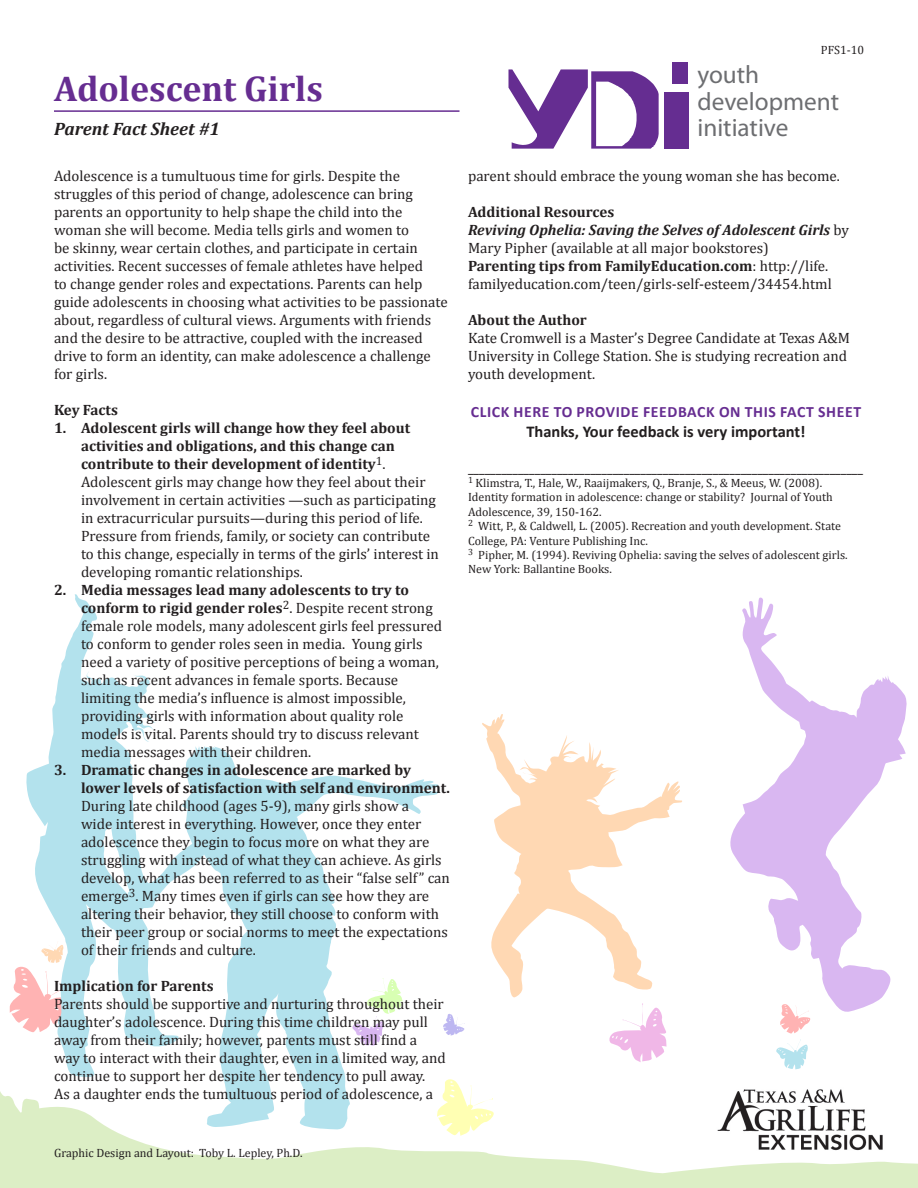
<style>
.page{position:relative;width:918px;height:1188px;background:#fff}
.page>*{position:absolute;margin:0;border:0;box-sizing:border-box;transform-origin:0 0}
.t1{font:700 36px "Cambria";color:#662d91}
.t2{font:25.2px/27px "Myriad Pro";color:#6d6e71}
.t3{font:italic 700 18px "Cambria";color:#231f20}
.t4{font:700 16.5px "Calibri";color:#231f20}
.t5{font:700 15.75px "Calibri";letter-spacing:.04em;color:#662d91}
.t6{font:15px/18px "Cambria";color:#231f20}
.t7{font:italic 700 15px/18px "Cambria";color:#231f20}
.t8{font:700 15px "Cambria";color:#231f20}
.t9{font:12px/14.4px "Cambria";color:#231f20}
.s1{font-weight:700}
.s2{font-weight:400;font-style:normal}
</style>
<div class="page">
<svg style="left:508px;top:69px;width:151px;height:80px"></svg>
<div style="left:664px;top:92px;width:25px;height:57px;background:#652d91"></div>
<div style="left:673px;top:62px;width:15px;height:22px;background:#652d91"></div>
<svg style="left:730px;top:597px;width:177px;height:415px"></svg>
<svg style="left:10px;top:966px;width:15px;height:63px"></svg>
<svg style="left:443px;top:1014px;width:22px;height:22px"></svg>
<svg style="left:609px;top:1003px;width:58px;height:59px"></svg>
<svg style="left:776px;top:1003px;width:36px;height:67px"></svg>
<svg style="left:482px;top:714px;width:200px;height:284px"></svg>
<svg style="left:25px;top:594px;width:414px;height:481px"></svg>
<svg style="left:0;top:1075px;width:918px;height:113px"></svg>
<hr style="left:54px;top:110px;width:406px;height:2px;background:#662d91">
<img style="left:717px;top:1088px;width:167px;height:63px">
<p class="t1" style="left:54px;top:64px;width:270px">Adolescent Girls</p>
<p class="t3" style="left:54px;top:116px;width:167px">Parent Fact Sheet #1</p>
<p class="t6" style="left:54px;top:167px;width:395px">Adolescence is a tumultuous time for girls. Despite the struggles of this period of change, adolescence can bring parents an opportunity to help shape the child into the woman she will become. Media tells girls and women to<br>be skinny, wear certain clothes, and participate in certain activities. Recent successes of female athletes have helped<br>to change gender roles and expectations. Parents can help guide adolescents in choosing what activities to be passionate about, regardless of cultural views. Arguments with friends and the desire to be attractive, coupled with the increased drive to form an identity, can make adolescence a challenge for girls.</p>
<p class="t8" style="left:54px;top:399px;width:65px">Key Facts</p>
<p class="t6" style="left:81px;top:419px;width:360px;text-indent:-27px"><span class="s1">1. Adolescent girls will change how they feel about activities and obligations, and this change can contribute to their development of identity</span><sup>1</sup>.<br>Adolescent girls may change how they feel about their involvement in certain activities —such as participating in extracurricular pursuits—during this period of life.<br>Pressure from friends, family, or society can contribute to this change, especially in terms of the girls’ interest in developing romantic relationships.</p>
<p class="t6" style="left:81px;top:581px;width:362px;text-indent:-27px"><span class="s1">2. Media messages lead many adolescents to try to conform to rigid gender roles</span><sup>2</sup>. Despite recent strong female role models, many adolescent girls feel pressured to conform to gender roles seen in media. Young girls need a variety of positive perceptions of being a woman, such as recent advances in female sports. Because limiting the media’s influence is almost impossible, providing girls with information about quality role models is vital. Parents should try to discuss relevant media messages with their children.</p>
<p class="t6" style="left:81px;top:761px;width:370px;text-indent:-27px"><span class="s1">3. Dramatic changes in adolescence are marked by lower levels of satisfaction with self and environment.<br></span>During late childhood (ages 5-9), many girls show a<br>wide interest in everything. However, once they enter adolescence they begin to focus more on what they are struggling with instead of what they can achieve. As girls develop, what has been referred to as their “false self” can emerge<sup>3</sup>. Many times even if girls can see how they are altering their behavior, they still choose to conform with their peer group or social norms to meet the expectations of their friends and culture.</p>
<p class="t8" style="left:54px;top:975px;width:161px">Implication for Parents</p>
<p class="t6" style="left:54px;top:995px;width:393px">Parents should be supportive and nurturing throughout their daughter’s adolescence. During this time children may pull away from their family; however, parents must still find a way to interact with their daughter, even in a limited way, and continue to support her despite her tendency to pull away.<br>As a daughter ends the tumultuous period of adolescence, a</p>
<p class="t9" style="left:821px;top:43px;width:45px">PFS1-10</p>
<h2 class="t2" style="left:697px;top:60px;width:143px">youth development initiative</h2>
<p class="t6" style="left:468px;top:167px;width:374px">parent should embrace the young woman she has become.</p>
<p class="t8" style="left:468px;top:201px;width:148px">Additional Resources</p>
<p class="t7" style="left:468px;top:220px;width:383px">Reviving Ophelia: Saving the Selves of Adolescent Girls <span class="s2">by<br>Mary Pipher (available at all major bookstores)</span></p>
<p class="t6" style="left:468px;top:257px;width:365px"><span class="s1">Parenting tips from FamilyEducation.com</span>: http://life. familyeducation.com/teen/girls-self-esteem/34454.html</p>
<p class="t8" style="left:468px;top:309px;width:120px">About the Author</p>
<p class="t6" style="left:468px;top:329px;width:384px">Kate Cromwell is a Master’s Degree Candidate at Texas A&amp;M<br>University in College Station. She is studying recreation and youth development.</p>
<p class="t5" style="left:471px;top:402px;width:392px">CLICK HERE TO PROVIDE FEEDBACK ON THIS FACT SHEET</p>
<p class="t4" style="left:526px;top:421px;width:281px">Thanks, Your feedback is very important!</p>
<p class="t6" style="left:468px;top:458px;width:397px">_______________________________________________________________________</p>
<p class="t9" style="left:468px;top:476px;width:366px"><sup>1</sup> Klimstra, T., Hale, W., Raaijmakers, Q., Branje, S., &amp; Meeus, W. (2008).<br>Identity formation in adolescence: change or stability? Journal of Youth<br>Adolescence, 39, 150-162.</p>
<p class="t9" style="left:468px;top:519px;width:375px"><sup>2</sup> Witt, P., &amp; Caldwell, L. (2005). Recreation and youth development. State<br>College, PA: Venture Publishing Inc.</p>
<p class="t9" style="left:468px;top:548px;width:381px"><sup>3</sup> Pipher, M. (1994). Reviving Ophelia: saving the selves of adolescent girls.<br>New York: Ballantine Books.</p>
<p class="t9" style="left:54px;top:1146px;width:250px">Graphic Design and Layout: Toby L. Lepley, Ph.D.</p>
</div>
